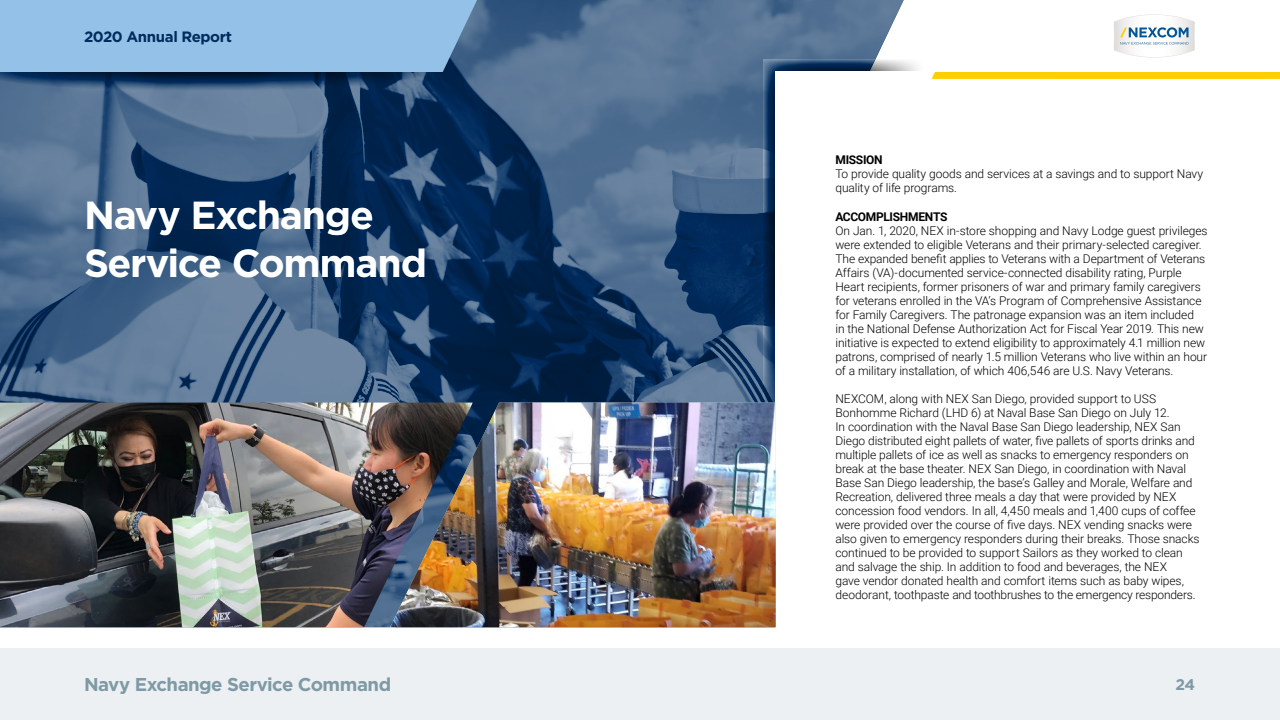
<style>
.page{position:relative;width:1280px;height:720px;background:#fff}
.page>*{position:absolute;margin:0;border:0;box-sizing:border-box;transform-origin:0 0}
.t1{font:700 39.2px/47.3px "Gotham";letter-spacing:-.035em;color:#fff}
.t2{font:700 18.6px "Gotham";letter-spacing:-.025em;color:#7f9aa5}
.t3{font:700 15.5px "Gotham";color:#7f9aa5}
.t4{font:700 15px "Gotham";letter-spacing:-.025em;color:#002b5c}
.t5{font:300 12px/14px "Roboto";letter-spacing:-.01em;color:#000}
.t6{font:700 12px "Roboto";letter-spacing:-.025em;color:#000}
</style>
<div class="page">
<div style="left:0;top:648px;width:1280px;height:72px;background:#ecf0f2"></div>
<div style="left:932px;top:72px;width:348px;height:7px;background:#ffcf01"></div>
<svg style="left:0;top:0;width:911px;height:403px;background:#55708f"></svg>
<img style="left:0;top:403px;width:390px;height:224px">
<svg style="left:0;top:0;width:477px;height:92px;background:#77a2c8"></svg>
<img style="left:390px;top:403px;width:386px;height:224px">
<svg style="left:1114px;top:14px;width:81px;height:44px"></svg>
<p class="t4" style="left:84px;top:27px;width:150px">2020 Annual Report</p>
<h1 class="t1" style="left:84px;top:192px;width:345px">Navy Exchange<br>Service Command</h1>
<h2 class="t2" style="left:84px;top:673px;width:309px">Navy Exchange Service Command</h2>
<p class="t6" style="left:835px;top:151px;width:49px">MISSION</p>
<p class="t5" style="left:835px;top:166px;width:369px">To provide quality goods and services at a savings and to support Navy quality of life programs.</p>
<p class="t6" style="left:835px;top:208px;width:114px">ACCOMPLISHMENTS</p>
<p class="t5" style="left:835px;top:223px;width:374px">On Jan. 1, 2020, NEX in-store shopping and Navy Lodge guest privileges were extended to eligible Veterans and their primary-selected caregiver.<br>The expanded benefit applies to Veterans with a Department of Veterans Affairs (VA)-documented service-connected disability rating, Purple Heart recipients, former prisoners of war and primary family caregivers for veterans enrolled in the VA’s Program of Comprehensive Assistance for Family Caregivers. The patronage expansion was an item included<br>in the National Defense Authorization Act for Fiscal Year 2019. This new initiative is expected to extend eligibility to approximately 4.1 million new patrons, comprised of nearly 1.5 million Veterans who live within an hour of a military installation, of which 406,546 are U.S. Navy Veterans.</p>
<p class="t5" style="left:835px;top:391px;width:366px">NEXCOM, along with NEX San Diego, provided support to USS Bonhomme Richard (LHD 6) at Naval Base San Diego on July 12.<br>In coordination with the Naval Base San Diego leadership, NEX San Diego distributed eight pallets of water, five pallets of sports drinks and multiple pallets of ice as well as snacks to emergency responders on break at the base theater. NEX San Diego, in coordination with Naval Base San Diego leadership, the base’s Galley and Morale, Welfare and Recreation, delivered three meals a day that were provided by NEX concession food vendors. In all, 4,450 meals and 1,400 cups of coffee were provided over the course of five days. NEX vending snacks were also given to emergency responders during their breaks. Those snacks continued to be provided to support Sailors as they worked to clean and salvage the ship. In addition to food and beverages, the NEX<br>gave vendor donated health and comfort items such as baby wipes, deodorant, toothpaste and toothbrushes to the emergency responders.</p>
<p class="t3" style="left:1175px;top:674px;width:21px">24</p>
</div>
